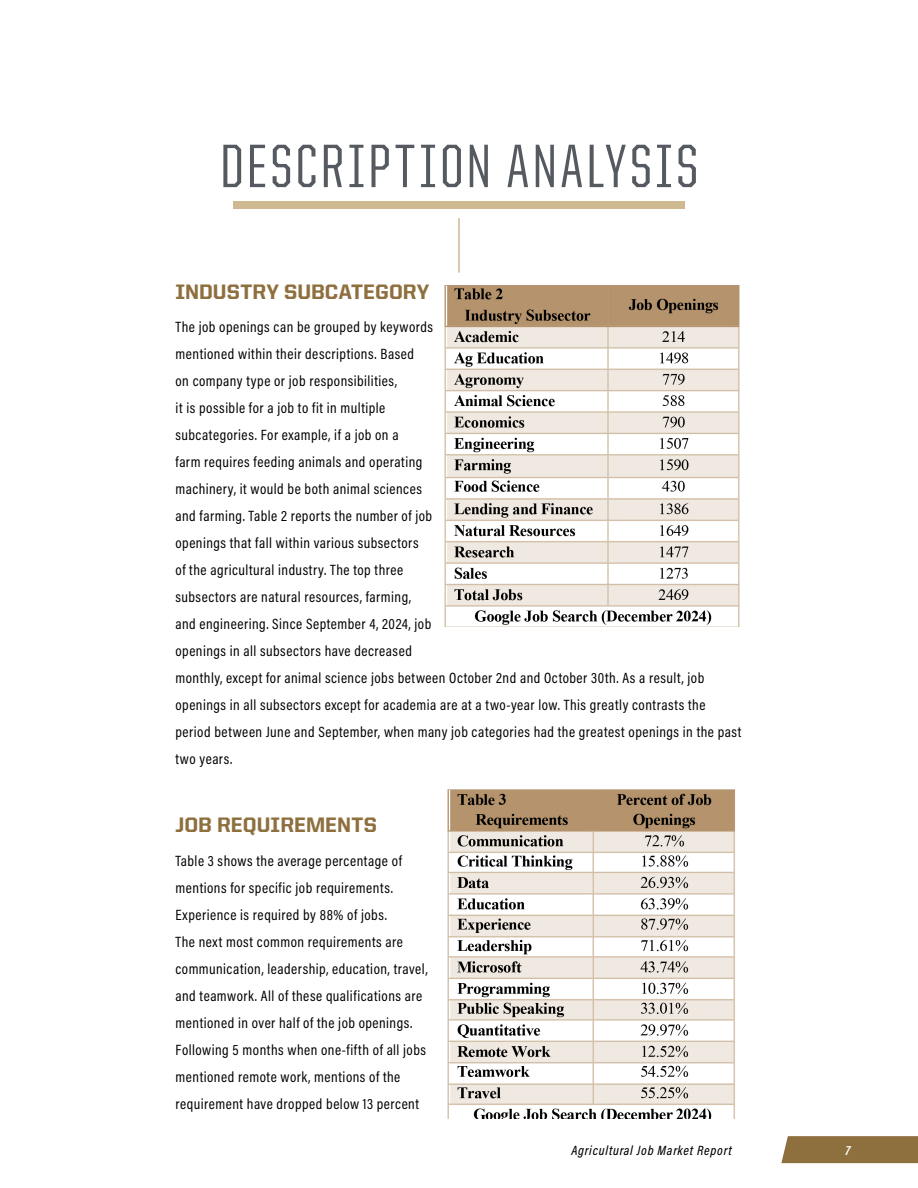
<style>
.page{position:relative;width:918px;height:1188px;background:#fff}
.page>*{position:absolute;margin:0;border:0;box-sizing:border-box;transform-origin:0 0}
.t1{font:500 61.5px "United Sans Cond";letter-spacing:.06em;color:#555960}
.Heading1{font:800 21px "United Sans Reg";letter-spacing:.005em;color:#8e6f3e}
.Body_text_Acumin_10_18{font:15px/27px "Acumin Pro Cond";letter-spacing:.035em;color:#000}
.t2{font:italic 500 13.5px "Acumin Pro Cond";letter-spacing:.06em;color:#000}
.t3{font:italic 600 13.5px "Acumin Pro Cond";color:#fff}
</style>
<div class="page">
<div style="left:781px;top:1136px;width:137px;height:27px;background:#8e6f3e"></div>
<div style="left:233px;top:202px;width:452px;height:7px;background:#cfb991"></div>
<hr style="left:458px;top:218px;width:2px;height:55px;background:#cfb991">
<img style="left:444px;top:286px;width:296px;height:340px">
<img style="left:447px;top:789px;width:289px;height:330px">
<p class="t1" style="left:220px;top:135px;width:480px">DESCRIPTION ANALYSIS</p>
<p class="Heading1" style="left:176px;top:280px;width:255px">INDUSTRY SUBCATEGORY</p>
<p class="Body_text_Acumin_10_18" style="left:176px;top:313px;width:567px">The job openings can be grouped by keywords<br>mentioned within their descriptions. Based<br>on company type or job responsibilities,<br>it is possible for a job to fit in multiple<br>subcategories. For example, if a job on a<br>farm requires feeding animals and operating<br>machinery, it would be both animal sciences<br>and farming. Table 2 reports the number of job<br>openings that fall within various subsectors<br>of the agricultural industry. The top three<br>subsectors are natural resources, farming,<br>and engineering. Since September 4, 2024, job<br>openings in all subsectors have decreased<br>monthly, except for animal science jobs between October 2nd and October 30th. As a result, job openings in all subsectors except for academia are at a two-year low. This greatly contrasts the period between June and September, when many job categories had the greatest openings in the past two years.</p>
<p class="Heading1" style="left:176px;top:813px;width:203px">JOB REQUIREMENTS</p>
<p class="Body_text_Acumin_10_18" style="left:176px;top:847px;width:254px">Table 3 shows the average percentage of mentions for specific job requirements.<br>Experience is required by 88% of jobs.<br>The next most common requirements are communication, leadership, education, travel, and teamwork. All of these qualifications are mentioned in over half of the job openings.<br>Following 5 months when one-fifth of all jobs mentioned remote work, mentions of the requirement have dropped below 13 percent</p>
<p class="t2" style="left:571px;top:1141px;width:162px">Agricultural Job Market Report</p>
<p class="t3" style="left:845px;top:1141px;width:7px">7</p>
</div>
